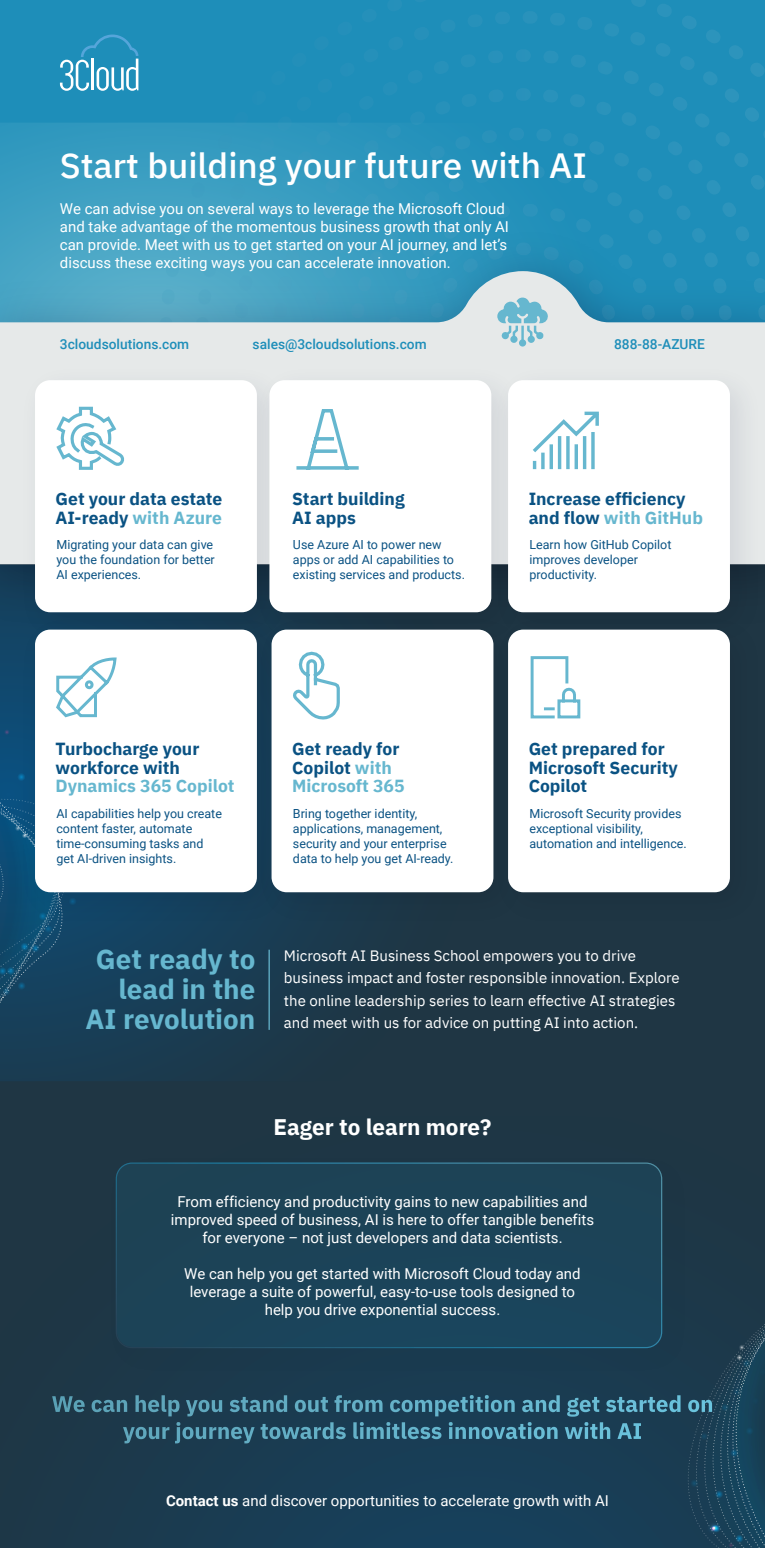
<style>
.page{position:relative;width:765px;height:1548px;background:#fff}
.page>*{position:absolute;margin:0;border:0;box-sizing:border-box;transform-origin:0 0}
.t1{font:500 35px "IBM Plex Sans";color:#fff}
.t2{font:700 27.75px/29.9px "IBM Plex Sans";color:#66b7cf;text-align:right}
.t3{font:700 22.5px "IBM Plex Sans";color:#fff}
.t4{font:700 17.5px/18.8px "IBM Plex Sans";color:#0a5283}
.t5{font:700 17.5px "IBM Plex Sans";color:#66b7cf}
.t6{font:15px/18px "Roboto";color:#fff;text-align:center}
.t7{font:15px/22.5px "IBM Plex Sans";color:#fff}
.t8{font:500 13.75px "Roboto";color:#1e8eb9}
.t9{font:12.5px/15px "Roboto";color:#0a5283}
.s1{color:#66b7cf}
.s2{font-weight:700}
</style>
<div class="page">
<div style="left:0;top:563px;width:765px;height:985px;background:#1f3644"></div>
<svg style="left:52px;top:1391px;width:636px;height:157px"></svg>
<svg style="left:0;top:641px;width:318px;height:440px"></svg>
<div style="left:0;top:0;width:765px;height:345px;background:#1e8eb9"></div>
<svg style="left:0;top:123px;width:700px;height:89px"></svg>
<img style="left:0;top:212px;width:759px;height:429px">
<svg style="left:0;top:271px;width:765px;height:293px"></svg>
<svg style="left:688px;top:1324px;width:77px;height:224px"></svg>
<svg style="left:60px;top:35px;width:78px;height:56px"></svg>
<div style="left:115px;top:1177px;width:590px;height:214px;background:#1b3a4d"></div>
<div style="left:116px;top:1162px;width:546px;height:186px;background:#1c4357"></div>
<img style="left:10px;top:355px;width:234px;height:249px">
<div style="left:35px;top:380px;width:222px;height:232px;background:#fff;border-radius:15px"></div>
<img style="left:244px;top:355px;width:239px;height:249px">
<div style="left:269px;top:380px;width:222px;height:232px;background:#fff;border-radius:15px"></div>
<img style="left:483px;top:355px;width:282px;height:249px">
<div style="left:508px;top:380px;width:222px;height:232px;background:#fff;border-radius:15px"></div>
<img style="left:10px;top:604px;width:236px;height:331px">
<div style="left:35px;top:629px;width:222px;height:263px;background:#fff;border-radius:15px"></div>
<img style="left:246px;top:604px;width:237px;height:331px">
<div style="left:272px;top:629px;width:221px;height:263px;background:#fff;border-radius:15px"></div>
<img style="left:483px;top:604px;width:276px;height:289px">
<div style="left:508px;top:629px;width:222px;height:263px;background:#fff;border-radius:15px"></div>
<svg style="left:497px;top:297px;width:52px;height:50px;background:#aad1dc"></svg>
<hr style="left:269px;top:949px;width:1px;height:81px;background:#66b7cf">
<svg style="left:135px;top:1395px;width:546px;height:17px"></svg>
<svg style="left:56px;top:407px;width:68px;height:63px"></svg>
<svg style="left:296px;top:409px;width:63px;height:61px"></svg>
<svg style="left:533px;top:412px;width:66px;height:57px"></svg>
<svg style="left:0;top:657px;width:117px;height:424px"></svg>
<svg style="left:293px;top:652px;width:47px;height:67px"></svg>
<svg style="left:531px;top:656px;width:49px;height:62px"></svg>
<h1 class="t1" style="left:60px;top:138px;width:529px">Start building your future with AI</h1>
<p class="t6" style="left:60px;top:199px;width:451px;text-align:left">We can advise you on several ways to leverage the Microsoft Cloud and take advantage of the momentous business growth that only AI can provide. Meet with us to get started on your AI journey, and let’s discuss these exciting ways you can accelerate innovation.</p>
<p class="t8" style="left:60px;top:335px;width:131px">3cloudsolutions.com</p>
<p class="t8" style="left:253px;top:335px;width:176px">sales@3cloudsolutions.com</p>
<p class="t8" style="left:614px;top:335px;width:92px">888-88-AZURE</p>
<p class="t4" style="left:56px;top:488px;width:168px">Get your data estate<br>AI-ready <span class="s1">with Azure</span></p>
<p class="t9" style="left:56px;top:536px;width:160px">Migrating your data can give you the foundation for better<br>AI experiences.</p>
<p class="t4" style="left:292px;top:488px;width:114px">Start building<br>AI apps</p>
<p class="t9" style="left:293px;top:536px;width:174px">Use Azure AI to power new apps or add AI capabilities to existing services and products.</p>
<p class="t4" style="left:56px;top:738px;width:145px">Turbocharge your workforce with</p>
<p class="t5" style="left:56px;top:772px;width:180px">Dynamics 365 Copilot</p>
<p class="t9" style="left:56px;top:806px;width:167px">AI capabilities help you create content faster, automate time-consuming tasks and get AI-driven insights.</p>
<p class="t4" style="left:292px;top:738px;width:114px">Get ready for<br>Copilot <span class="s1">with<br>Microsoft 365</span></p>
<p class="t9" style="left:293px;top:806px;width:162px">Bring together identity, applications, management, security and your enterprise data to help you get AI-ready.</p>
<p class="t4" style="left:529px;top:488px;width:176px">Increase efficiency and flow <span class="s1">with GitHub</span></p>
<p class="t9" style="left:529px;top:536px;width:143px">Learn how GitHub Copilot improves developer productivity.</p>
<p class="t4" style="left:529px;top:738px;width:151px">Get prepared for<br>Microsoft Security<br>Copilot</p>
<p class="t9" style="left:529px;top:806px;width:159px">Microsoft Security provides exceptional visibility, automation and intelligence.</p>
<h2 class="t2" style="left:86px;top:942px;width:171px">Get ready to lead in the<br>AI revolution</h2>
<p class="t7" style="left:284px;top:943px;width:397px">Microsoft AI Business School empowers you to drive business impact and foster responsible innovation. Explore the online leadership series to learn effective AI strategies and meet with us for advice on putting AI into action.</p>
<h3 class="t3" style="left:273px;top:1109px;width:220px">Eager to learn more?</h3>
<p class="t6" style="left:171px;top:1191px;width:425px">From efficiency and productivity gains to new capabilities and improved speed of business, AI is here to offer tangible benefits for everyone – not just developers and data scientists.</p>
<p class="t6" style="left:184px;top:1263px;width:398px">We can help you get started with Microsoft Cloud today and leverage a suite of powerful, easy-to-use tools designed to help you drive exponential success.</p>
<p class="t6" style="left:166px;top:1491px;width:444px"><span class="s2">Contact us</span> and discover opportunities to accelerate growth with AI</p>
</div>
